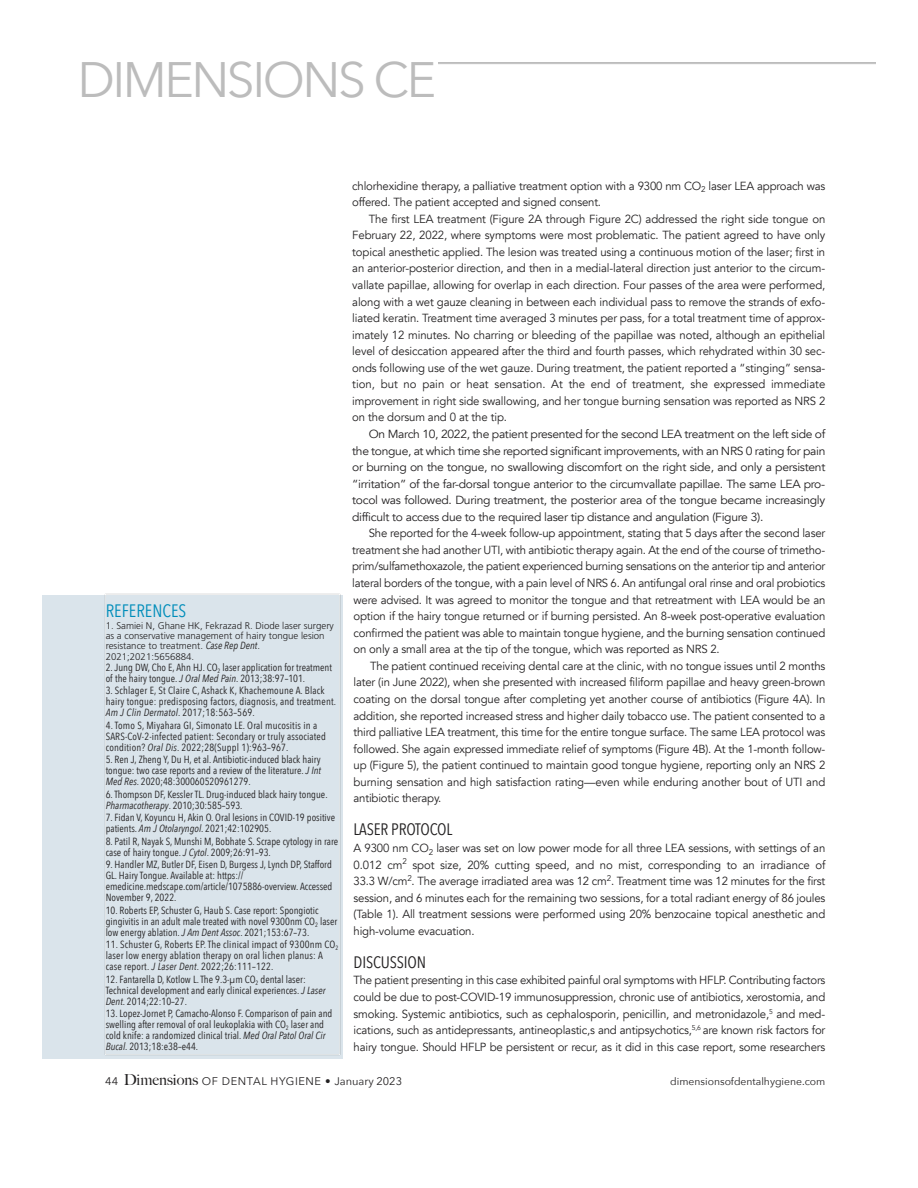
<style>
.page{position:relative;width:918px;height:1188px;background:#fff}
.page>*{position:absolute;margin:0;border:0;box-sizing:border-box;transform-origin:0 0}
.t1{font:49.65px "Avenir Next";letter-spacing:-.05em;color:#bcbcbc}
.t2{font:18px "Avenir Next Condensed";color:#008dba}
.t3{font:16.5px "Avenir Next Condensed";letter-spacing:-.01em;color:#222021}
.t4{font:11.7px/16.5px "Avenir";letter-spacing:-.015em;color:#222021;text-align:justify}
.t5{font:11.1px "Avenir Next";letter-spacing:.04em;color:#222021}
.t6{font:10.35px/11.1px "Avenir Next Condensed";color:#222021}
.t7{font:10.35px "Avenir Next";color:#222021}
.t8{font:300 9.6px/10.4px "Frutiger";color:#222021}
.s1{font-family:"Avenir Next Condensed";font-weight:400;font-style:italic;font-size:10.35px}
.s2{font-style:italic}
.s3{font-family:"Big Caslon";font-weight:500;font-size:15.15px}
</style>
<div class="page">
<div style="left:43px;top:595px;width:300px;height:464px;background:#dae4eb"></div>
<img style="left:104px;top:593px;width:237px;height:463px">
<h1 class="t1" style="left:77px;top:47px;width:360px">DIMENSIONS CE</h1>
<h2 class="t2" style="left:106px;top:599px;width:82px">REFERENCES</h2>
<p class="t8" style="left:106px;top:621px;width:230px">1. Samiei N, Ghane HK, Fekrazad R. Diode laser surgery as a conservative management of hairy tongue lesion resistance to treatment. <span class="s1">Case Rep Dent</span>.<br>2021;2021:5656884.</p>
<p class="t6" style="left:106px;top:662px;width:228px">2. Jung DW, Cho E, Ahn HJ. CO<sub>2</sub> laser application for treatment of the hairy tongue. <span class="s2">J Oral Med Pain</span>. 2013;38:97–101.</p>
<p class="t6" style="left:106px;top:685px;width:232px">3. Schlager E, St Claire C, Ashack K, Khachemoune A. Black hairy tongue: predisposing factors, diagnosis, and treatment.<br><span class="s2">Am J Clin Dermatol</span>. 2017;18:563–569.</p>
<p class="t6" style="left:106px;top:720px;width:222px">4. Tomo S, Miyahara GI, Simonato LE. Oral mucositis in a<br>SARS-CoV-2-infected patient: Secondary or truly associated condition? <span class="s2">Oral Dis</span>. 2022;28(Suppl 1):963–967.</p>
<p class="t6" style="left:106px;top:754px;width:217px;text-align:justify">5. Ren J, Zheng Y, Du H, et al. Antibiotic-induced black hairy tongue: two case reports and a review of the literature. <span class="s2">J Int Med Res</span>. 2020;48:300060520961279.</p>
<p class="t6" style="left:106px;top:789px;width:223px">6. Thompson DF, Kessler TL. Drug-induced black hairy tongue.<br><span class="s2">Pharmacotherapy</span>. 2010;30:585–593.</p>
<p class="t6" style="left:106px;top:812px;width:231px">7. Fidan V, Koyuncu H, Akin O. Oral lesions in COVID-19 positive patients. <span class="s2">Am J Otolaryngol</span>. 2021;42:102905.</p>
<p class="t6" style="left:106px;top:836px;width:234px">8. Patil R, Nayak S, Munshi M, Bobhate S. Scrape cytology in rare case of hairy tongue. <span class="s2">J Cytol</span>. 2009;26:91–93.</p>
<p class="t6" style="left:106px;top:859px;width:228px">9. Handler MZ, Butler DF, Eisen D, Burgess J, Lynch DP, Stafford GL. Hairy Tongue. Available at: https:/ / emedicine.medscape.com/ article/ 1075886-overview. Accessed November 9, 2022.</p>
<p class="t6" style="left:106px;top:905px;width:233px">10. Roberts EP, Schuster G, Haub S. Case report: Spongiotic gingivitis in an adult male treated with novel 9300nm CO<sub>2</sub> laser low energy ablation. <span class="s2">J Am Dent Assoc</span>. 2021;153:67–73.</p>
<p class="t6" style="left:106px;top:939px;width:234px">11. Schuster G, Roberts EP. The clinical impact of 9300nm CO<sub>2 </sub>laser low energy ablation therapy on oral lichen planus: A case report. <span class="s2">J Laser Dent</span>. 2022;26:111–122.</p>
<p class="t6" style="left:106px;top:974px;width:221px">12. Fantarella D, Kotlow L. The 9.3-µm CO<sub>2</sub> dental laser:<br>Technical development and early clinical experiences. <span class="s2">J Laser<br>Dent</span>. 2014;22:10–27.</p>
<p class="t6" style="left:106px;top:1008px;width:228px">13. Lopez-Jornet P, Camacho-Alonso F. Comparison of pain and swelling after removal of oral leukoplakia with CO<sub>2</sub> laser and cold knife: a randomized clinical trial. <span class="s2">Med Oral Patol Oral Cir Bucal</span>. 2013;18:e38–e44.</p>
<p class="t4" style="left:352px;top:178px;width:475px">chlorhexidine therapy, a palliative treatment option with a 9300 nm CO<sub>2</sub> laser LEA approach was offered. The patient accepted and signed consent.</p>
<p class="t4" style="left:352px;top:211px;width:475px;text-indent:17px">The first LEA treatment (Figure 2A through Figure 2C) addressed the right side tongue on February 22, 2022, where symptoms were most problematic. The patient agreed to have only topical anesthetic applied. The lesion was treated using a continuous motion of the laser; first in an anterior-posterior direction, and then in a medial-lateral direction just anterior to the circum&shy;vallate papillae, allowing for overlap in each direction. Four passes of the area were performed, along with a wet gauze cleaning in between each individual pass to remove the strands of exfo&shy;liated keratin. Treatment time averaged 3 minutes per pass, for a total treatment time of approx&shy;imately 12 minutes. No charring or bleeding of the papillae was noted, although an epithelial level of desiccation appeared after the third and fourth passes, which rehydrated within 30 sec&shy;onds following use of the wet gauze. During treatment, the patient reported a “stinging” sensa&shy;tion, but no pain or heat sensation. At the end of treatment, she expressed immediate improvement in right side swallowing, and her tongue burning sensation was reported as NRS 2 on the dorsum and 0 at the tip.</p>
<p class="t4" style="left:352px;top:426px;width:475px;text-indent:17px">On March 10, 2022, the patient presented for the second LEA treatment on the left side of the tongue, at which time she reported significant improvements, with an NRS 0 rating for pain or burning on the tongue, no swallowing discomfort on the right side, and only a persistent “irritation” of the far-dorsal tongue anterior to the circumvallate papillae. The same LEA pro&shy;tocol was followed. During treatment, the posterior area of the tongue became increasingly difficult to access due to the required laser tip distance and angulation (Figure 3).</p>
<p class="t4" style="left:352px;top:525px;width:475px;text-indent:17px">She reported for the 4-week follow-up appointment, stating that 5 days after the second laser treatment she had another UTI, with antibiotic therapy again. At the end of the course of trimetho&shy;prim/ sulfamethoxazole, the patient experienced burning sensations on the anterior tip and anterior lateral borders of the tongue, with a pain level of NRS 6. An antifungal oral rinse and oral probiotics were advised. It was agreed to monitor the tongue and that retreatment with LEA would be an option if the hairy tongue returned or if burning persisted. An 8-week post-operative evaluation confirmed the patient was able to maintain tongue hygiene, and the burning sensation continued on only a small area at the tip of the tongue, which was reported as NRS 2.</p>
<p class="t4" style="left:354px;top:658px;width:473px;text-indent:17px">The patient continued receiving dental care at the clinic, with no tongue issues until 2 months later (in June 2022), when she presented with increased filiform papillae and heavy green-brown coating on the dorsal tongue after completing yet another course of antibiotics (Figure 4A). In addition, she reported increased stress and higher daily tobacco use. The patient consented to a third palliative LEA treatment, this time for the entire tongue surface. The same LEA protocol was followed. She again expressed immediate relief of symptoms (Figure 4B). At the 1-month follow&shy;up (Figure 5), the patient continued to maintain good tongue hygiene, reporting only an NRS 2 burning sensation and high satisfaction rating—even while enduring another bout of UTI and antibiotic therapy.</p>
<h3 class="t3" style="left:354px;top:819px;width:100px">LASER PROTOCOL</h3>
<p class="t4" style="left:354px;top:840px;width:473px">A 9300 nm CO<sub>2</sub> laser was set on low power mode for all three LEA sessions, with settings of an 0.012 cm<sup>2</sup> spot size, 20% cutting speed, and no mist, corresponding to an irradiance of 33.3 W/cm<sup>2</sup>. The average irradiated area was 12 cm<sup>2</sup>. Treatment time was 12 minutes for the first session, and 6 minutes each for the remaining two sessions, for a total radiant energy of 86 joules (Table 1). All treatment sessions were performed using 20% benzocaine topical anesthetic and high-volume evacuation.</p>
<h3 class="t3" style="left:354px;top:951px;width:74px">DISCUSSION</h3>
<p class="t4" style="left:354px;top:973px;width:473px">The patient presenting in this case exhibited painful oral symptoms with HFLP. Contributing factors could be due to post-COVID-19 immunosuppression, chronic use of antibiotics, xerostomia, and smoking. Systemic antibiotics, such as cephalosporin, penicillin, and metronidazole,<sup>5</sup> and med&shy;ications, such as antidepressants, antineoplastic,s and antipsychotics,<sup>5,6</sup> are known risk factors for hairy tongue. Should HFLP be persistent or recur, as it did in this case report, some researchers</p>
<p class="t5" style="left:105px;top:1074px;width:299px">44 <span class="s3">Dimensions</span> OF DENTAL HYGIENE • January 2023</p>
<p class="t7" style="left:670px;top:1075px;width:157px">dimensionsofdentalhygiene.com</p>
</div>
